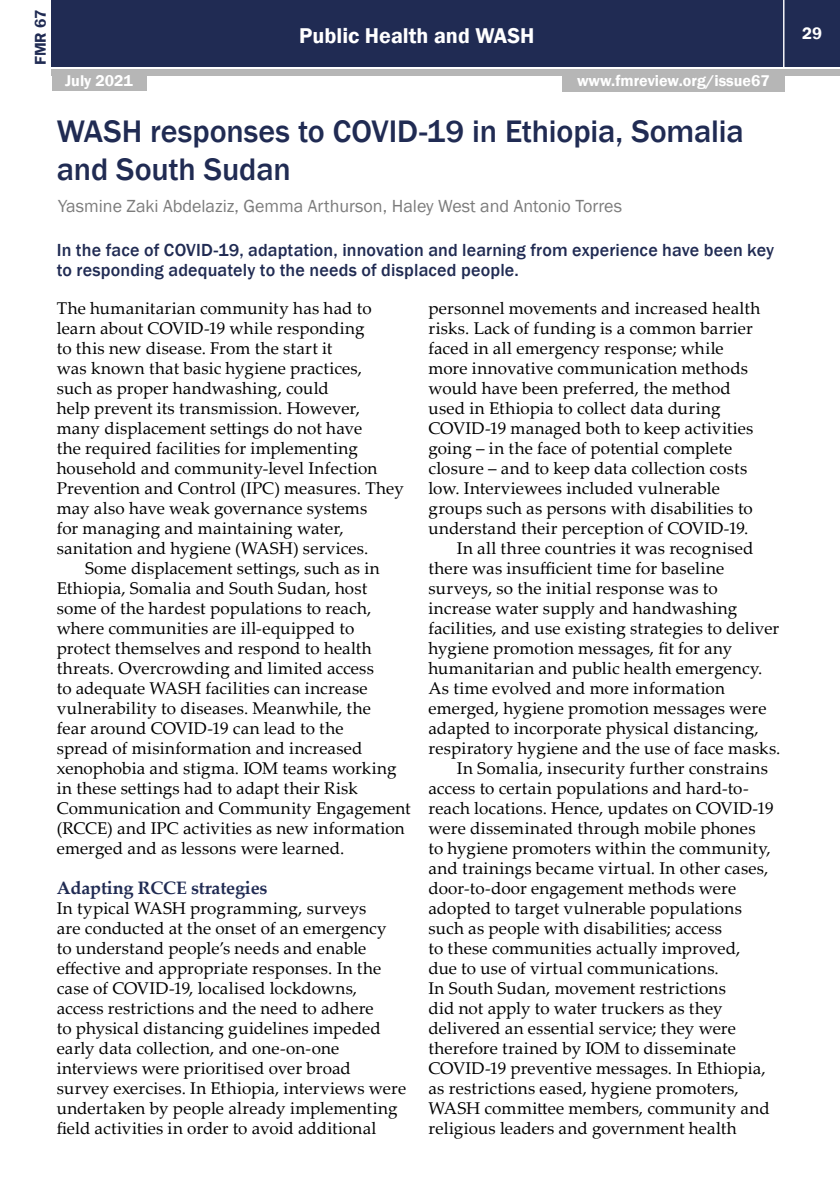
<style>
.page{position:relative;width:840px;height:1191px;background:#fff}
.page>*{position:absolute;margin:0;border:0;box-sizing:border-box;transform-origin:0 0}
.t1{font:500 32px/38px "Franklin Gothic";letter-spacing:-.005em;color:#202b53}
.t2{font:600 22px "Franklin Gothic";color:#fff}
.t3{font:500 18px/20px "Franklin Gothic";letter-spacing:.01em;color:#202b53}
.t4{font:18px "Franklin Gothic";color:#7c7c7c}
.t5{font:700 18px "Palatino Linotype";letter-spacing:-.01em;color:#202b53}
.t6{font:17px/20px "Palatino Linotype";letter-spacing:.01em;color:#000}
.t7{font:600 17px "Franklin Gothic";color:#fff}
.t8{font:600 16px "Franklin Gothic";color:#fff}
.t9{font:600 16px "Franklin Gothic";color:#202b53}
</style>
<div class="page">
<div style="left:52px;top:0;width:787px;height:66px;background:#202b53"></div>
<div style="left:52px;top:69px;width:787px;height:6px;background:#b6b6b6"></div>
<hr style="left:782px;top:0;width:2px;height:68px;background:#fff">
<div style="left:52px;top:73px;width:94px;height:18px;background:#b6b6b6"></div>
<div style="left:562px;top:74px;width:222px;height:18px;background:#b6b6b6"></div>
<p class="t9" style="left:31px;top:65px;width:57px;rotate:-90deg">FMR 67</p>
<p class="t2" style="left:299px;top:22px;width:236px">Public Health and WASH</p>
<p class="t7" style="left:801px;top:23px;width:21px">29</p>
<p class="t8" style="left:65px;top:71px;width:69px">July 2021</p>
<p class="t8" style="left:576px;top:71px;width:194px">www.fmreview.org/issue67</p>
<h1 class="t1" style="left:57px;top:113px;width:688px">WASH responses to COVID-19 in Ethiopia, Somalia and South Sudan</h1>
<p class="t4" style="left:58px;top:194px;width:565px">Yasmine Zaki Abdelaziz, Gemma Arthurson, Haley West and Antonio Torres</p>
<p class="t3" style="left:57px;top:240px;width:718px">In the face of COVID-19, adaptation, innovation and learning from experience have been key to responding adequately to the needs of displaced people.</p>
<p class="t6" style="left:57px;top:297px;width:348px">The humanitarian community has had to learn about COVID-19 while responding<br>to this new disease. From the start it<br>was known that basic hygiene practices,<br>such as proper handwashing, could<br>help prevent its transmission. However, many displacement settings do not have<br>the required facilities for implementing household and community-level Infection Prevention and Control (IPC) measures. They may also have weak governance systems<br>for managing and maintaining water, sanitation and hygiene (WASH) services.</p>
<p class="t6" style="left:57px;top:557px;width:355px;text-indent:28px">Some displacement settings, such as in Ethiopia, Somalia and South Sudan, host some of the hardest populations to reach, where communities are ill-equipped to protect themselves and respond to health threats. Overcrowding and limited access<br>to adequate WASH facilities can increase vulnerability to diseases. Meanwhile, the<br>fear around COVID-19 can lead to the<br>spread of misinformation and increased xenophobia and stigma. IOM teams working in these settings had to adapt their Risk Communication and Community Engagement (RCCE) and IPC activities as new information emerged and as lessons were learned.</p>
<p class="t5" style="left:57px;top:875px;width:212px">Adapting RCCE strategies</p>
<p class="t6" style="left:57px;top:897px;width:351px">In typical WASH programming, surveys<br>are conducted at the onset of an emergency<br>to understand people’s needs and enable effective and appropriate responses. In the case of COVID-19, localised lockdowns, access restrictions and the need to adhere<br>to physical distancing guidelines impeded early data collection, and one-on-one interviews were prioritised over broad survey exercises. In Ethiopia, interviews were undertaken by people already implementing field activities in order to avoid additional</p>
<p class="t6" style="left:428px;top:297px;width:333px">personnel movements and increased health</p>
<p class="t6" style="left:428px;top:317px;width:326px">risks. Lack of funding is a common barrier</p>
<p class="t6" style="left:428px;top:337px;width:296px">faced in all emergency response; while</p>
<p class="t6" style="left:428px;top:357px;width:321px">more innovative communication methods</p>
<p class="t6" style="left:428px;top:377px;width:304px">would have been preferred, the method</p>
<p class="t6" style="left:428px;top:397px;width:293px">used in Ethiopia to collect data during</p>
<p class="t6" style="left:428px;top:417px;width:326px">COVID-19 managed both to keep activities</p>
<p class="t6" style="left:428px;top:437px;width:305px">going – in the face of potential complete</p>
<p class="t6" style="left:428px;top:457px;width:320px">closure – and to keep data collection costs</p>
<p class="t6" style="left:428px;top:477px;width:293px">low. Interviewees included vulnerable</p>
<p class="t6" style="left:428px;top:497px;width:326px">groups such as persons with disabilities to</p>
<p class="t6" style="left:428px;top:517px;width:321px">understand their perception of COVID-19.</p>
<p class="t6" style="left:456px;top:537px;width:298px">In all three countries it was recognised</p>
<p class="t6" style="left:428px;top:557px;width:297px">there was insufficient time for baseline</p>
<p class="t6" style="left:428px;top:577px;width:290px">surveys, so the initial response was to</p>
<p class="t6" style="left:428px;top:597px;width:310px">increase water supply and handwashing</p>
<p class="t6" style="left:428px;top:617px;width:352px">facilities, and use existing strategies to deliver</p>
<p class="t6" style="left:428px;top:637px;width:305px">hygiene promotion messages, fit for any</p>
<p class="t6" style="left:428px;top:657px;width:335px">humanitarian and public health emergency.</p>
<p class="t6" style="left:428px;top:677px;width:298px">As time evolved and more information</p>
<p class="t6" style="left:428px;top:697px;width:339px">emerged, hygiene promotion messages were</p>
<p class="t6" style="left:428px;top:717px;width:331px">adapted to incorporate physical distancing,</p>
<p class="t6" style="left:428px;top:737px;width:353px">respiratory hygiene and the use of face masks.</p>
<p class="t6" style="left:456px;top:757px;width:312px">In Somalia, insecurity further constrains</p>
<p class="t6" style="left:428px;top:777px;width:321px">access to certain populations and hard-to-</p>
<p class="t6" style="left:428px;top:797px;width:346px">reach locations. Hence, updates on COVID-19</p>
<p class="t6" style="left:428px;top:817px;width:328px">were disseminated through mobile phones</p>
<p class="t6" style="left:428px;top:837px;width:343px">to hygiene promoters within the community,</p>
<p class="t6" style="left:428px;top:857px;width:341px">and trainings became virtual. In other cases,</p>
<p class="t6" style="left:428px;top:877px;width:309px">door-to-door engagement methods were</p>
<p class="t6" style="left:428px;top:897px;width:315px">adopted to target vulnerable populations</p>
<p class="t6" style="left:428px;top:917px;width:295px">such as people with disabilities; access</p>
<p class="t6" style="left:428px;top:937px;width:313px">to these communities actually improved,</p>
<p class="t6" style="left:428px;top:957px;width:291px">due to use of virtual communications.</p>
<p class="t6" style="left:428px;top:977px;width:299px">In South Sudan, movement restrictions</p>
<p class="t6" style="left:428px;top:997px;width:295px">did not apply to water truckers as they</p>
<p class="t6" style="left:428px;top:1017px;width:309px">delivered an essential service; they were</p>
<p class="t6" style="left:428px;top:1037px;width:309px">therefore trained by IOM to disseminate</p>
<p class="t6" style="left:428px;top:1057px;width:338px">COVID-19 preventive messages. In Ethiopia,</p>
<p class="t6" style="left:428px;top:1077px;width:311px">as restrictions eased, hygiene promoters,</p>
<p class="t6" style="left:428px;top:1097px;width:342px">WASH committee members, community and</p>
<p class="t6" style="left:428px;top:1117px;width:309px">religious leaders and government health</p>
</div>
